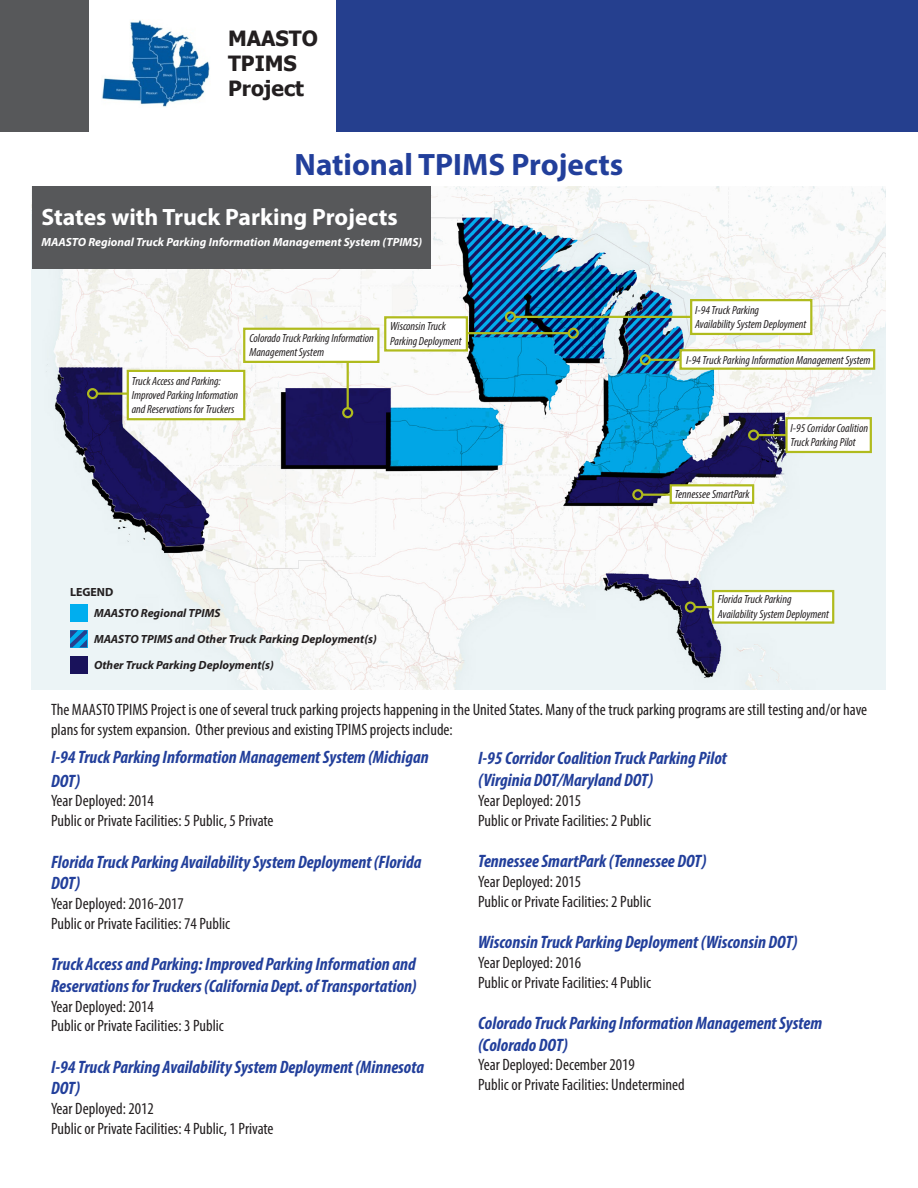
<style>
.page{position:relative;width:918px;height:1188px;background:#fff}
.page>*{position:absolute;margin:0;border:0;box-sizing:border-box;transform-origin:0 0}
.t1{font:700 31.05px "Myriad Pro";color:#223f9b}
.t2{font:700 23.7px "Myriad Pro";color:#fff}
.t3{font:700 21px "Tahoma";color:#231f20}
.t4{font:italic 700 condensed 18px/21.6px "Myriad Pro";color:#223f9b}
.t5{font:condensed 16.5px/19.8px "Myriad Pro";color:#231f20}
.t6{font:italic condensed 11.85px/14.2px "Myriad Pro";color:#231f20}
.t7{font:italic 700 11.85px "Myriad Pro";color:#231f20}
.t8{font:italic 700 11.85px "Myriad Pro";color:#fff}
.t9{font:700 11.85px "Myriad Pro";color:#231f20}
</style>
<div class="page">
<div style="left:336px;top:0;width:582px;height:132px;background:#253f8e"></div>
<div style="left:0;top:0;width:89px;height:132px;background:#57585a"></div>
<img style="left:101px;top:20px;width:109px;height:87px">
<img style="left:32px;top:186px;width:854px;height:504px">
<svg style="left:70px;top:630px;width:17px;height:17px"></svg>
<div style="left:32px;top:186px;width:399px;height:83px;background:#57585a"></div>
<hr style="left:97px;top:393px;width:42px;height:2px;background:#b0bb1d">
<div style="left:87px;top:388px;width:11px;height:11px;border:2px solid #b0bb1d;border-radius:50%"></div>
<hr style="left:758px;top:434px;width:43px;height:2px;background:#b0bb1d">
<div style="left:748px;top:430px;width:11px;height:11px;border:2px solid #b0bb1d;border-radius:50%"></div>
<hr style="left:515px;top:316px;width:202px;height:2px;background:#b0bb1d">
<div style="left:505px;top:311px;width:11px;height:11px;border:2px solid #b0bb1d;border-radius:50%"></div>
<hr style="left:408px;top:332px;width:161px;height:2px;background:#b0bb1d">
<div style="left:568px;top:328px;width:11px;height:11px;border:2px solid #b0bb1d;border-radius:50%"></div>
<hr style="left:347px;top:355px;width:2px;height:53px;background:#b0bb1d">
<div style="left:342px;top:407px;width:11px;height:11px;border:2px solid #b0bb1d;border-radius:50%"></div>
<hr style="left:642px;top:494px;width:43px;height:2px;background:#b0bb1d">
<div style="left:632px;top:489px;width:11px;height:11px;border:2px solid #b0bb1d;border-radius:50%"></div>
<hr style="left:695px;top:606px;width:42px;height:2px;background:#b0bb1d">
<div style="left:685px;top:602px;width:11px;height:11px;border:2px solid #b0bb1d;border-radius:50%"></div>
<hr style="left:650px;top:359px;width:42px;height:2px;background:#b0bb1d">
<div style="left:640px;top:354px;width:11px;height:11px;border:2px solid #b0bb1d;border-radius:50%"></div>
<div style="left:128px;top:371px;width:116px;height:48px;background:#fff"></div>
<div style="left:127px;top:370px;width:118px;height:50px;border:2px solid #b0bb1d"></div>
<div style="left:787px;top:418px;width:84px;height:34px;background:#fff"></div>
<div style="left:785px;top:417px;width:87px;height:36px;border:2px solid #b0bb1d"></div>
<div style="left:691px;top:300px;width:120px;height:34px;background:#fff"></div>
<div style="left:690px;top:299px;width:122px;height:36px;border:2px solid #b0bb1d"></div>
<div style="left:385px;top:317px;width:82px;height:33px;background:#fff"></div>
<div style="left:384px;top:316px;width:84px;height:36px;border:2px solid #b0bb1d"></div>
<div style="left:244px;top:329px;width:134px;height:33px;background:#fff"></div>
<div style="left:243px;top:328px;width:137px;height:35px;border:2px solid #b0bb1d"></div>
<div style="left:671px;top:485px;width:82px;height:18px;background:#fff"></div>
<div style="left:670px;top:484px;width:84px;height:20px;border:2px solid #b0bb1d"></div>
<div style="left:713px;top:591px;width:120px;height:32px;background:#fff"></div>
<div style="left:712px;top:590px;width:122px;height:34px;border:2px solid #b0bb1d"></div>
<div style="left:681px;top:350px;width:193px;height:19px;background:#fff"></div>
<div style="left:679px;top:349px;width:196px;height:21px;border:2px solid #b0bb1d"></div>
<div style="left:70px;top:605px;width:17px;height:17px;background:#00aeef"></div>
<div style="left:70px;top:656px;width:17px;height:17px;background:#19125b"></div>
<p class="t3" style="left:228px;top:24px;width:91px">MAASTO</p>
<p class="t3" style="left:228px;top:49px;width:70px">TPIMS</p>
<p class="t3" style="left:228px;top:74px;width:77px">Project</p>
<p class="t1" style="left:295px;top:144px;width:330px">National TPIMS Projects</p>
<p class="t2" style="left:41px;top:201px;width:358px">States with Truck Parking Projects</p>
<p class="t8" style="left:41px;top:234px;width:382px">MAASTO Regional Truck Parking Information Management System (TPIMS)</p>
<p class="t6" style="left:695px;top:303px;width:66px">I-94 Truck Parking</p>
<p class="t6" style="left:132px;top:373px;width:108px">Truck Access and Parking:<br>Improved Parking Information and Reservations for Truckers</p>
<p class="t6" style="left:250px;top:331px;width:126px">Colorado Truck Parking Information<br>Management System</p>
<p class="t6" style="left:390px;top:319px;width:57px">Wisconsin Truck</p>
<p class="t6" style="left:695px;top:317px;width:113px">Availability System Deployment</p>
<p class="t6" style="left:390px;top:333px;width:73px">Parking Deployment</p>
<p class="t6" style="left:686px;top:353px;width:186px">I-94 Truck Parking Information Management System</p>
<p class="t6" style="left:675px;top:487px;width:76px">Tennessee SmartPark</p>
<p class="t6" style="left:790px;top:421px;width:79px">I-95 Corridor Coalition<br>Truck Parking Pilot</p>
<p class="t9" style="left:70px;top:584px;width:45px">LEGEND</p>
<p class="t7" style="left:94px;top:605px;width:128px">MAASTO Regional TPIMS</p>
<p class="t7" style="left:94px;top:631px;width:284px">MAASTO TPIMS and Other Truck Parking Deployment(s)</p>
<p class="t7" style="left:94px;top:657px;width:181px">Other Truck Parking Deployment(s)</p>
<p class="t6" style="left:718px;top:592px;width:113px">Florida Truck Parking<br>Availability System Deployment</p>
<p class="t5" style="left:51px;top:700px;width:818px">The MAASTO TPIMS Project is one of several truck parking projects happening in the United States. Many of the truck parking programs are still testing and/or have plans for system expansion. Other previous and existing TPIMS projects include:</p>
<p class="t4" style="left:51px;top:745px;width:379px;line-height:23.4px">I-94 Truck Parking Information Management System (Michigan<br>DOT)</p>
<p class="t5" style="left:51px;top:791px;width:104px">Year Deployed: 2014</p>
<p class="t5" style="left:51px;top:811px;width:224px">Public or Private Facilities: 5 Public, 5 Private</p>
<p class="t4" style="left:51px;top:851px;width:372px">Florida Truck Parking Availability System Deployment (Florida<br>DOT)</p>
<p class="t5" style="left:51px;top:894px;width:134px">Year Deployed: 2016-2017</p>
<p class="t5" style="left:51px;top:913px;width:181px">Public or Private Facilities: 74 Public</p>
<p class="t4" style="left:51px;top:953px;width:367px">Truck Access and Parking: Improved Parking Information and<br>Reservations for Truckers (California Dept. of Transportation)</p>
<p class="t5" style="left:51px;top:996px;width:104px">Year Deployed: 2014</p>
<p class="t5" style="left:51px;top:1016px;width:174px">Public or Private Facilities: 3 Public</p>
<p class="t4" style="left:51px;top:1056px;width:375px">I-94 Truck Parking Availability System Deployment (Minnesota<br>DOT)</p>
<p class="t5" style="left:51px;top:1099px;width:104px">Year Deployed: 2012</p>
<p class="t5" style="left:51px;top:1119px;width:224px">Public or Private Facilities: 4 Public, 1 Private</p>
<p class="t4" style="left:478px;top:747px;width:250px">I-95 Corridor Coalition Truck Parking Pilot (Virginia DOT/Maryland DOT)</p>
<p class="t5" style="left:478px;top:790px;width:104px">Year Deployed: 2015</p>
<p class="t5" style="left:478px;top:810px;width:174px">Public or Private Facilities: 2 Public</p>
<p class="t4" style="left:478px;top:850px;width:230px">Tennessee SmartPark (Tennessee DOT)</p>
<p class="t5" style="left:478px;top:871px;width:104px">Year Deployed: 2015</p>
<p class="t5" style="left:478px;top:891px;width:174px">Public or Private Facilities: 2 Public</p>
<p class="t4" style="left:478px;top:931px;width:321px">Wisconsin Truck Parking Deployment (Wisconsin DOT)</p>
<p class="t5" style="left:478px;top:952px;width:104px">Year Deployed: 2016</p>
<p class="t5" style="left:478px;top:972px;width:174px">Public or Private Facilities: 4 Public</p>
<p class="t4" style="left:478px;top:1012px;width:345px">Colorado Truck Parking Information Management System (Colorado DOT)</p>
<p class="t5" style="left:478px;top:1055px;width:158px">Year Deployed: December 2019</p>
<p class="t5" style="left:478px;top:1075px;width:208px">Public or Private Facilities: Undetermined</p>
</div>
